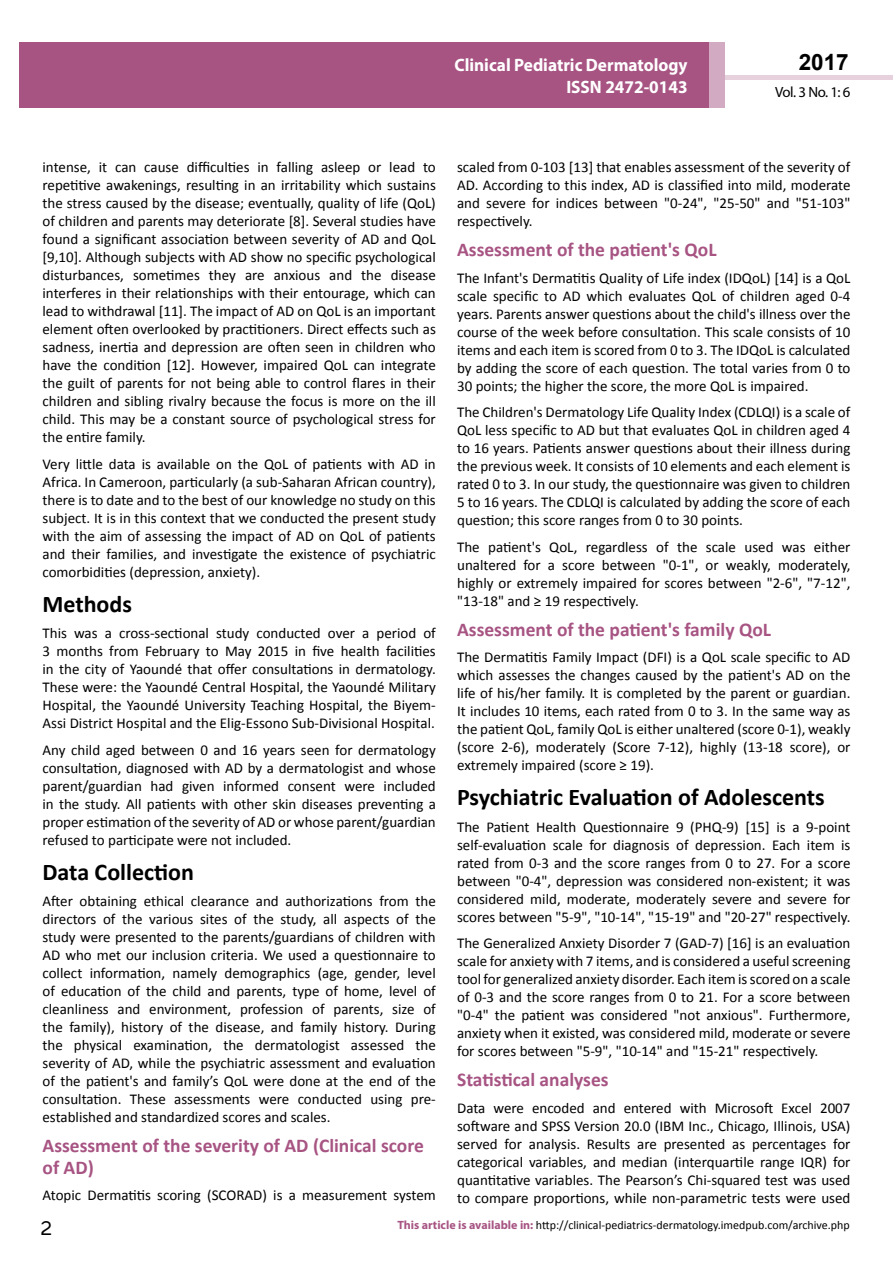
<style>
.page{position:relative;width:893px;height:1263px;background:#fff}
.page>*{position:absolute;margin:0;border:0;box-sizing:border-box;transform-origin:0 0}
.t1{font:25.5px "Tunga";color:#000}
.t2{font:700 24px "Calibri";color:#000}
.t3{font:700 22.5px "Arial";color:#000}
.t4{font:700 19.5px/21.5px "Calibri";color:#a75483}
.t5{font:700 18px/21.6px "Myriad Pro";color:#fff;text-align:right;scale:.96 1}
.t6{font:15px/18px "Calibri";color:#000;text-align:justify}
.t7{font:14.85px "Myriad Pro";color:#000}
.t8{font:12px "Calibri";color:#000}
.s1{font-family:"Myriad Pro";font-weight:700;color:#a75483}
</style>
<div class="page">
<div style="left:19px;top:42px;width:690px;height:66px;background:#a75483"></div>
<hr style="left:725px;top:75px;width:168px;height:4px;background:#e6d1dd">
<div style="left:709px;top:42px;width:16px;height:66px;background:#d2aac1"></div>
<p class="t5" style="left:454px;top:54px;width:244px">Clinical Pediatric Dermatology<br>ISSN 2472-0143</p>
<h3 class="t3" style="left:799px;top:47px;width:52px">2017</h3>
<p class="t7" style="left:775px;top:83px;width:77px">Vol. 3 No. 1: 6</p>
<p class="t6" style="left:43px;top:158px;width:395px">intense, it can cause difficulties in falling asleep or lead to repetitive awakenings, resulting in an irritability which sustains the stress caused by the disease; eventually, quality of life (QoL) of children and parents may deteriorate [8]. Several studies have found a significant association between severity of AD and QoL [9,10]. Although subjects with AD show no specific psychological disturbances, sometimes they are anxious and the disease interferes in their relationships with their entourage, which can lead to withdrawal [11]. The impact of AD on QoL is an important element often overlooked by practitioners. Direct effects such as sadness, inertia and depression are often seen in children who have the condition [12]. However, impaired QoL can integrate the guilt of parents for not being able to control flares in their children and sibling rivalry because the focus is more on the ill child. This may be a constant source of psychological stress for the entire family.</p>
<p class="t6" style="left:43px;top:455px;width:395px">Very little data is available on the QoL of patients with AD in Africa. In Cameroon, particularly (a sub-Saharan African country), there is to date and to the best of our knowledge no study on this subject. It is in this context that we conducted the present study with the aim of assessing the impact of AD on QoL of patients and their families, and investigate the existence of psychiatric comorbidities (depression, anxiety).</p>
<h2 class="t2" style="left:43px;top:589px;width:91px">Methods</h2>
<p class="t6" style="left:43px;top:624px;width:395px">This was a cross-sectional study conducted over a period of 3 months from February to May 2015 in five health facilities in the city of Yaoundé that offer consultations in dermatology.<br>These were: the Yaoundé Central Hospital, the Yaoundé Military Hospital, the Yaoundé University Teaching Hospital, the Biyem-Assi District Hospital and the Elig-Essono Sub-Divisional Hospital.</p>
<p class="t6" style="left:43px;top:741px;width:395px">Any child aged between 0 and 16 years seen for dermatology consultation, diagnosed with AD by a dermatologist and whose parent/guardian had given informed consent were included in the study. All patients with other skin diseases preventing a proper estimation of the severity of AD or whose parent/guardian refused to participate were not included.</p>
<h2 class="t2" style="left:43px;top:856px;width:153px">Data Collection</h2>
<p class="t6" style="left:43px;top:892px;width:395px">After obtaining ethical clearance and authorizations from the directors of the various sites of the study, all aspects of the study were presented to the parents/guardians of children with AD who met our inclusion criteria. We used a questionnaire to collect information, namely demographics (age, gender, level of education of the child and parents, type of home, level of cleanliness and environment, profession of parents, size of the family), history of the disease, and family history. During the physical examination, the dermatologist assessed the severity of AD, while the psychiatric assessment and evaluation of the patient's and family’s QoL were done at the end of the consultation. These assessments were conducted using pre&shy;established and standardized scores and scales.</p>
<h3 class="t4" style="left:43px;top:1135px;width:383px">Assessment of the severity of AD (Clinical score of AD)</h3>
<p class="t6" style="left:43px;top:1186px;width:395px">Atopic Dermatitis scoring (SCORAD) is a measurement system</p>
<p class="t6" style="left:457px;top:158px;width:395px">scaled from 0-103 [13] that enables assessment of the severity of AD. According to this index, AD is classified into mild, moderate and severe for indices between "0-24", "25-50" and "51-103" respectively.</p>
<h3 class="t4" style="left:457px;top:239px;width:261px">Assessment of the patient's QoL</h3>
<p class="t6" style="left:457px;top:269px;width:395px">The Infant's Dermatitis Quality of Life index (IDQoL) [14] is a QoL scale specific to AD which evaluates QoL of children aged 0-4 years. Parents answer questions about the child's illness over the course of the week before consultation. This scale consists of 10 items and each item is scored from 0 to 3. The IDQoL is calculated by adding the score of each question. The total varies from 0 to 30 points; the higher the score, the more QoL is impaired.</p>
<p class="t6" style="left:457px;top:403px;width:395px">The Children's Dermatology Life Quality Index (CDLQI) is a scale of QoL less specific to AD but that evaluates QoL in children aged 4 to 16 years. Patients answer questions about their illness during the previous week. It consists of 10 elements and each element is rated 0 to 3. In our study, the questionnaire was given to children 5 to 16 years. The CDLQI is calculated by adding the score of each question; this score ranges from 0 to 30 points.</p>
<p class="t6" style="left:457px;top:538px;width:395px">The patient's QoL, regardless of the scale used was either unaltered for a score between "0-1", or weakly, moderately, highly or extremely impaired for scores between "2-6", "7-12", "13-18" and ≥ 19 respectively.</p>
<h3 class="t4" style="left:457px;top:619px;width:316px">Assessment of the patient's family QoL</h3>
<p class="t6" style="left:457px;top:648px;width:395px">The Dermatitis Family Impact (DFI) is a QoL scale specific to AD which assesses the changes caused by the patient's AD on the life of his/her family. It is completed by the parent or guardian.<br>It includes 10 items, each rated from 0 to 3. In the same way as the patient QoL, family QoL is either unaltered (score 0-1), weakly (score 2-6), moderately (Score 7-12), highly (13-18 score), or extremely impaired (score ≥ 19).</p>
<h2 class="t2" style="left:457px;top:782px;width:369px">Psychiatric Evaluation of Adolescents</h2>
<p class="t6" style="left:457px;top:818px;width:395px">The Patient Health Questionnaire 9 (PHQ-9) [15] is a 9-point self-evaluation scale for diagnosis of depression. Each item is rated from 0-3 and the score ranges from 0 to 27. For a score between "0-4", depression was considered non-existent; it was considered mild, moderate, moderately severe and severe for scores between "5-9", "10-14", "15-19" and "20-27" respectively.</p>
<p class="t6" style="left:457px;top:934px;width:395px">The Generalized Anxiety Disorder 7 (GAD-7) [16] is an evaluation scale for anxiety with 7 items, and is considered a useful screening tool for generalized anxiety disorder. Each item is scored on a scale of 0-3 and the score ranges from 0 to 21. For a score between "0-4" the patient was considered "not anxious". Furthermore, anxiety when it existed, was considered mild, moderate or severe for scores between "5-9", "10-14" and "15-21" respectively.</p>
<h3 class="t4" style="left:457px;top:1069px;width:153px">Statistical analyses</h3>
<p class="t6" style="left:457px;top:1099px;width:395px">Data were encoded and entered with Microsoft Excel 2007 software and SPSS Version 20.0 (IBM Inc., Chicago, Illinois, USA) served for analysis. Results are presented as percentages for categorical variables, and median (interquartile range IQR) for quantitative variables. The Pearson’s Chi-squared test was used to compare proportions, while non-parametric tests were used</p>
<h1 class="t1" style="left:41px;top:1211px;width:13px">2</h1>
<p class="t8" style="left:397px;top:1218px;width:454px"><span class="s1">This article is available in:</span> http://clinical-pediatrics-dermatology.imedpub.com/archive.php</p>
</div>
